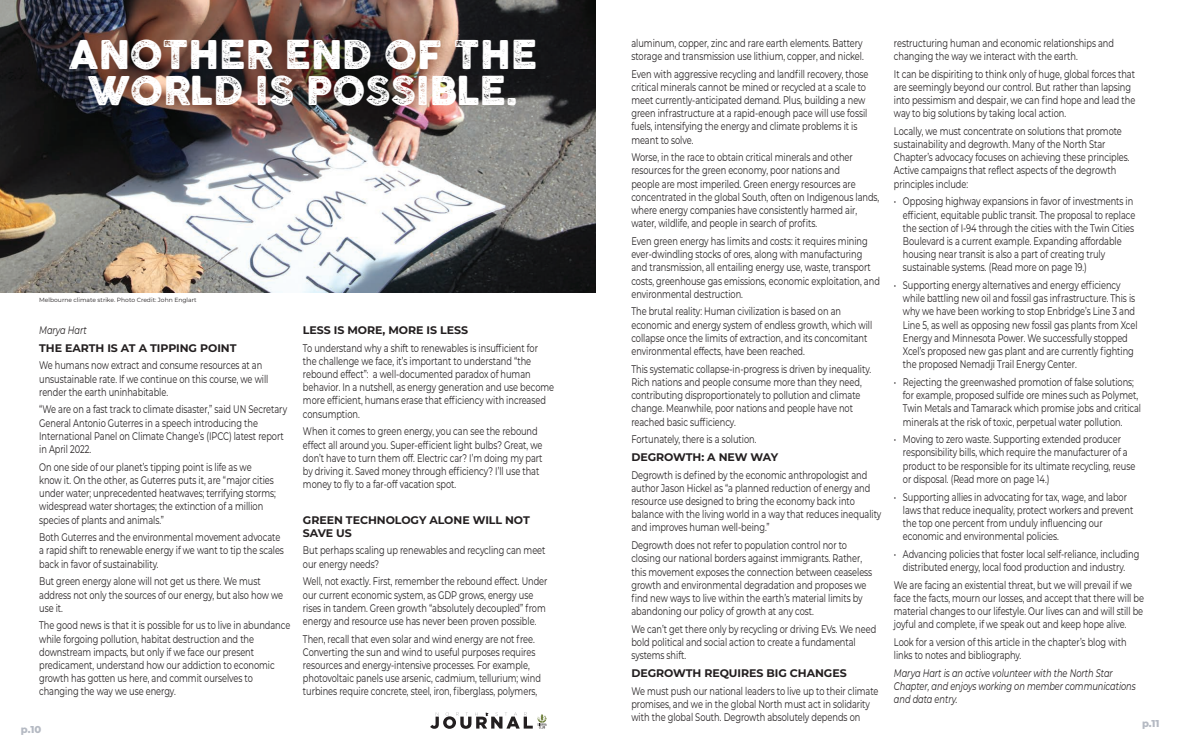
<style>
.page{position:relative;width:1188px;height:756px;background:#fff}
.page>*{position:absolute;margin:0;border:0;box-sizing:border-box;transform-origin:0 0}
.gothamsubheads{font:39px/36px "COCOGOOSELETTERPRESS";letter-spacing:-.005em;color:#fff;text-align:center}
.Paragraph_gotham{font:11px/13.2px "Montserrat";letter-spacing:-.005em;color:#231f20;scale:.75 1}
.Paragraph_CARLON_bul{font:11px/13.2px "Montserrat";letter-spacing:-.005em;color:#231f20;scale:.75 1}
.gothamsubheads_copy{font:700 11px/13.2px "Montserrat";letter-spacing:-.005em;color:#231f20}
.Paragraph_gotham-2{font:italic 11px/13.2px "Montserrat";letter-spacing:-.005em;color:#231f20;scale:.75 1}
.t1{font:800 10px "Montserrat";color:#b5bac3}
.gothan_picture_capti{font:6px "Montserrat";color:#231f20}
</style>
<div class="page">
<img style="left:0;top:0;width:596px;height:292px">
<svg style="left:430px;top:712px;width:117px;height:17px"></svg>
<p class="gothamsubheads" style="left:69px;top:37px;width:470px">ANOTHER END OF THE<br>WORLD IS POSSIBLE.</p>
<p class="gothan_picture_capti" style="left:39px;top:296px;width:159px">Melbourne climate strike. Photo Credit: John Englart</p>
<p class="Paragraph_gotham-2" style="left:39px;top:323px;width:65px">Marya Hart</p>
<p class="gothamsubheads_copy" style="left:39px;top:341px;width:199px">THE EARTH IS AT A TIPPING POINT</p>
<p class="Paragraph_gotham" style="left:39px;top:358px;width:307px">We humans now extract and consume resources at an unsustainable rate. If we continue on this course, we will render the earth uninhabitable.</p>
<p class="Paragraph_gotham" style="left:39px;top:403px;width:332px">“We are on a fast track to climate disaster,” said UN Secretary General Antonio Guterres in a speech introducing the International Panel on Climate Change’s (IPCC) latest report in April 2022.</p>
<p class="Paragraph_gotham" style="left:39px;top:460px;width:317px">On one side of our planet’s tipping point is life as we know it. On the other, as Guterres puts it, are “major cities under water; unprecedented heatwaves; terrifying storms; widespread water shortages; the extinction of a million species of plants and animals.”</p>
<p class="Paragraph_gotham" style="left:39px;top:530px;width:328px">Both Guterres and the environmental movement advocate a rapid shift to renewable energy if we want to tip the scales back in favor of sustainability.</p>
<p class="Paragraph_gotham" style="left:39px;top:574px;width:327px">But green energy alone will not get us there. We must address not only the sources of our energy, but also how we use it.</p>
<p class="Paragraph_gotham" style="left:39px;top:619px;width:336px">The good news is that it is possible for us to live in abundance while forgoing pollution, habitat destruction and the downstream impacts, but only if we face our present predicament, understand how our addiction to economic growth has gotten us here, and commit ourselves to changing the way we use energy.</p>
<p class="t1" style="left:21px;top:722px;width:22px">p.10</p>
<p class="gothamsubheads_copy" style="left:303px;top:323px;width:167px">LESS IS MORE, MORE IS LESS</p>
<p class="Paragraph_gotham" style="left:303px;top:341px;width:336px">To understand why a shift to renewables is insufficient for the challenge we face, it’s important to understand “the rebound effect”: a well-documented paradox of human behavior. In a nutshell, as energy generation and use become more efficient, humans erase that efficiency with increased consumption.</p>
<p class="Paragraph_gotham" style="left:303px;top:424px;width:321px">When it comes to green energy, you can see the rebound effect all around you. Super-efficient light bulbs? Great, we don’t have to turn them off. Electric car? I’m doing my part by driving it. Saved money through efficiency? I’ll use that money to fly to a far-off vacation spot.</p>
<p class="gothamsubheads_copy" style="left:303px;top:512px;width:228px">GREEN TECHNOLOGY ALONE WILL NOT<br>SAVE US</p>
<p class="Paragraph_gotham" style="left:303px;top:544px;width:325px">But perhaps scaling up renewables and recycling can meet our energy needs?</p>
<p class="Paragraph_gotham" style="left:303px;top:574px;width:328px">Well, not exactly. First, remember the rebound effect. Under our current economic system, as GDP grows, energy use rises in tandem. Green growth “absolutely decoupled” from energy and resource use has never been proven possible.</p>
<p class="Paragraph_gotham" style="left:303px;top:632px;width:319px">Then, recall that even solar and wind energy are not free.<br>Converting the sun and wind to useful purposes requires resources and energy-intensive processes. For example, photovoltaic panels use arsenic, cadmium, tellurium; wind turbines require concrete, steel, iron, fiberglass, polymers,</p>
<p class="Paragraph_gotham" style="left:631px;top:36px;width:311px">aluminum, copper, zinc and rare earth elements. Battery storage and transmission use lithium, copper, and nickel.</p>
<p class="Paragraph_gotham" style="left:631px;top:67px;width:318px">Even with aggressive recycling and landfill recovery, those critical minerals cannot be mined or recycled at a scale to meet currently-anticipated demand. Plus, building a new green infrastructure at a rapid-enough pace will use fossil fuels, intensifying the energy and climate problems it is meant to solve.</p>
<p class="Paragraph_gotham" style="left:631px;top:150px;width:332px">Worse, in the race to obtain critical minerals and other resources for the green economy, poor nations and<br>people are most imperiled. Green energy resources are concentrated in the global South, often on Indigenous lands, where energy companies have consistently harmed air, water, wildlife, and people in search of profits.</p>
<p class="Paragraph_gotham" style="left:631px;top:234px;width:333px">Even green energy has limits and costs: it requires mining ever-dwindling stocks of ores, along with manufacturing and transmission, all entailing energy use, waste, transport costs, greenhouse gas emissions, economic exploitation, and environmental destruction.</p>
<p class="Paragraph_gotham" style="left:631px;top:305px;width:323px">The brutal reality: Human civilization is based on an economic and energy system of endless growth, which will collapse once the limits of extraction, and its concomitant environmental effects, have been reached.</p>
<p class="Paragraph_gotham" style="left:631px;top:362px;width:321px">This systematic collapse-in-progress is driven by inequality.<br>Rich nations and people consume more than they need, contributing disproportionately to pollution and climate change. Meanwhile, poor nations and people have not reached basic sufficiency.</p>
<p class="Paragraph_gotham" style="left:631px;top:432px;width:168px">Fortunately, there is a solution.</p>
<p class="gothamsubheads_copy" style="left:631px;top:450px;width:148px">DEGROWTH: A NEW WAY</p>
<p class="Paragraph_gotham" style="left:631px;top:468px;width:335px">Degrowth is defined by the economic anthropologist and author Jason Hickel as “a planned reduction of energy and resource use designed to bring the economy back into balance with the living world in a way that reduces inequality and improves human well-being.”</p>
<p class="Paragraph_gotham" style="left:631px;top:538px;width:323px">Degrowth does not refer to population control nor to closing our national borders against immigrants. Rather, this movement exposes the connection between ceaseless growth and environmental degradation and proposes we find new ways to live within the earth’s material limits by abandoning our policy of growth at any cost.</p>
<p class="Paragraph_gotham" style="left:631px;top:622px;width:328px">We can’t get there only by recycling or driving EVs. We need bold political and social action to create a fundamental systems shift.</p>
<p class="gothamsubheads_copy" style="left:631px;top:666px;width:217px">DEGROWTH REQUIRES BIG CHANGES</p>
<p class="Paragraph_gotham" style="left:631px;top:684px;width:331px">We must push our national leaders to live up to their climate promises, and we in the global North must act in solidarity with the global South. Degrowth absolutely depends on</p>
<p class="Paragraph_gotham" style="left:894px;top:36px;width:295px">restructuring human and economic relationships and changing the way we interact with the earth.</p>
<p class="Paragraph_gotham" style="left:894px;top:67px;width:323px">It can be dispiriting to think only of huge, global forces that are seemingly beyond our control. But rather than lapsing into pessimism and despair, we can find hope and lead the way to big solutions by taking local action.</p>
<p class="Paragraph_gotham" style="left:894px;top:124px;width:316px">Locally, we must concentrate on solutions that promote sustainability and degrowth. Many of the North Star Chapter’s advocacy focuses on achieving these principles.<br>Active campaigns that reflect aspects of the degrowth principles include:</p>
<p class="Paragraph_CARLON_bul" style="left:903px;top:194px;width:311px;text-indent:-9px">• Opposing highway expansions in favor of investments in efficient, equitable public transit. The proposal to replace the section of I-94 through the cities with the Twin Cities Boulevard is a current example. Expanding affordable housing near transit is also a part of creating truly sustainable systems. (Read more on page 19.)</p>
<p class="Paragraph_CARLON_bul" style="left:903px;top:278px;width:315px;text-indent:-9px">• Supporting energy alternatives and energy efficiency while battling new oil and fossil gas infrastructure. This is why we have been working to stop Enbridge’s Line 3 and Line 5, as well as opposing new fossil gas plants from Xcel Energy and Minnesota Power. We successfully stopped Xcel’s proposed new gas plant and are currently fighting the proposed Nemadji Trail Energy Center.</p>
<p class="Paragraph_CARLON_bul" style="left:903px;top:375px;width:319px;text-indent:-9px">• Rejecting the greenwashed promotion of false solutions; for example, proposed sulfide ore mines such as Polymet, Twin Metals and Tamarack which promise jobs and critical minerals at the risk of toxic, perpetual water pollution.</p>
<p class="Paragraph_CARLON_bul" style="left:903px;top:432px;width:311px;text-indent:-9px">• Moving to zero waste. Supporting extended producer responsibility bills, which require the manufacturer of a product to be responsible for its ultimate recycling, reuse or disposal. (Read more on page 14.)</p>
<p class="Paragraph_CARLON_bul" style="left:903px;top:490px;width:309px;text-indent:-9px">• Supporting allies in advocating for tax, wage, and labor laws that reduce inequality, protect workers and prevent the top one percent from unduly influencing our economic and environmental policies.</p>
<p class="Paragraph_CARLON_bul" style="left:894px;top:547px;width:329px;text-align:center">• Advancing policies that foster local self-reliance, including distributed energy, local food production and industry.</p>
<p class="Paragraph_gotham" style="left:894px;top:578px;width:335px">We are facing an existential threat, but we will prevail if we face the facts, mourn our losses, and accept that there will be material changes to our lifestyle. Our lives can and will still be joyful and complete, if we speak out and keep hope alive.</p>
<p class="Paragraph_gotham" style="left:894px;top:635px;width:312px">Look for a version of this article in the chapter’s blog with links to notes and bibliography.</p>
<p class="Paragraph_gotham-2" style="left:894px;top:666px;width:324px">Marya Hart is an active volunteer with the North Star<br>Chapter, and enjoys working on member communications and data entry.</p>
<p class="t1" style="left:1142px;top:716px;width:19px">p.11</p>
</div>
